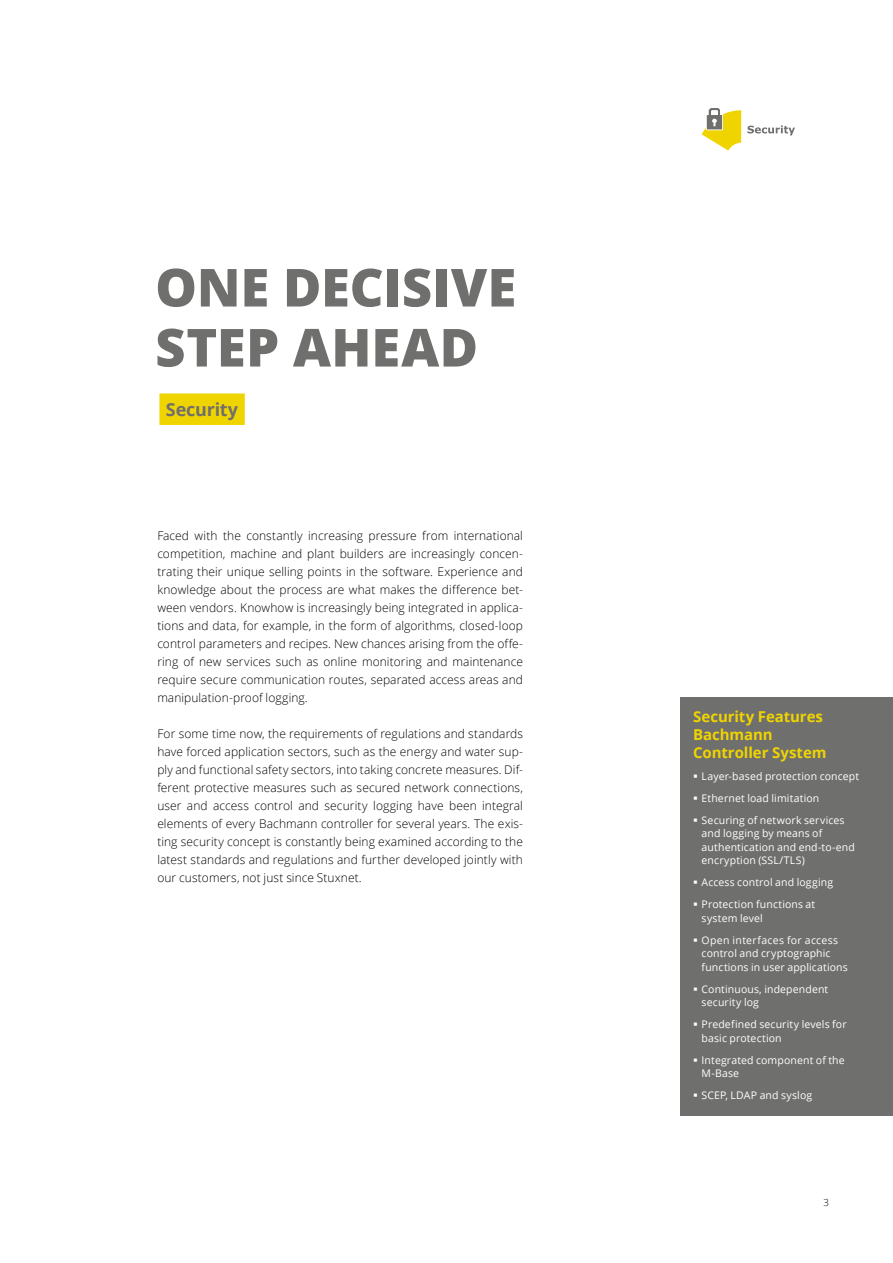
<style>
.page{position:relative;width:893px;height:1263px;background:#fff}
.page>*{position:absolute;margin:0;border:0;box-sizing:border-box;transform-origin:0 0}
.t1{font:800 52.5px/60px "Open Sans";letter-spacing:.005em;color:#6f6f6e}
.t2{font:700 18px "Open Sans";letter-spacing:-.015em;color:#6f6f6e}
.t3{font:700 15px/18px "Open Sans";letter-spacing:-.005em;color:#f0d400}
.t4{font:300 12px/18px "Open Sans";letter-spacing:.005em;color:#000;text-align:justify}
.t5{font:10.5px/13.5px "Open Sans";letter-spacing:.01em;color:#fff}
.t6{font:10.5px/22px "Open Sans";letter-spacing:.03em;color:#fff}
.t7{font:300 9.75px "Open Sans";color:#000}
</style>
<div class="page">
<svg style="left:747px;top:125px;width:48px;height:10px"></svg>
<svg style="left:702px;top:108px;width:39px;height:43px"></svg>
<div style="left:159px;top:393px;width:86px;height:32px;background:#f0d400"></div>
<div style="left:680px;top:697px;width:213px;height:419px;background:#6f6f6e"></div>
<h1 class="t1" style="left:155px;top:255px;width:363px">ONE DECISIVE<br>STEP AHEAD</h1>
<h2 class="t2" style="left:166px;top:397px;width:74px">Security</h2>
<p class="t4" style="left:157px;top:526px;width:367px">Faced with the constantly increasing pressure from international competition, machine and plant builders are increasingly concen&shy;trating their unique selling points in the software. Experience and knowledge about the process are what makes the difference bet&shy;ween vendors. Knowhow is increasingly being integrated in applica&shy;tions and data, for example, in the form of algorithms, closed-loop control parameters and recipes. New chances arising from the offe&shy;ring of new services such as online monitoring and maintenance require secure communication routes, separated access areas and manipulation-proof logging.</p>
<p class="t4" style="left:157px;top:724px;width:367px">For some time now, the requirements of regulations and standards have forced application sectors, such as the energy and water sup&shy;ply and functional safety sectors, into taking concrete measures. Dif&shy;ferent protective measures such as secured network connections, user and access control and security logging have been integral elements of every Bachmann controller for several years. The exis&shy;ting security concept is constantly being examined according to the latest standards and regulations and further developed jointly with our customers, not just since Stuxnet.</p>
<p class="t3" style="left:693px;top:707px;width:135px">Security Features<br>Bachmann<br>Controller System</p>
<p class="t5" style="left:702px;top:764px;width:159px;line-height:22px">Layer-based protection concept<br>Ethernet load limitation<br>Securing of network services</p>
<p class="t5" style="left:702px;top:826px;width:155px">and logging by means of authentication and end-to-end encryption (SSL/TLS)</p>
<p class="t5" style="left:702px;top:871px;width:133px;line-height:22px">Access control and logging<br>Protection functions at</p>
<p class="t6" style="left:702px;top:906px;width:138px">system level<br>Open interfaces for access</p>
<p class="t5" style="left:702px;top:946px;width:148px">control and cryptographic functions in user applications</p>
<p class="t5" style="left:702px;top:982px;width:128px">Continuous, independent security log</p>
<p class="t5" style="left:702px;top:1017px;width:146px">Predefined security levels for basic protection</p>
<p class="t5" style="left:702px;top:1053px;width:145px">Integrated component of the<br>M-Base</p>
<p class="t5" style="left:702px;top:1088px;width:112px">SCEP, LDAP and syslog</p>
<p class="t7" style="left:824px;top:1196px;width:7px">3</p>
</div>
